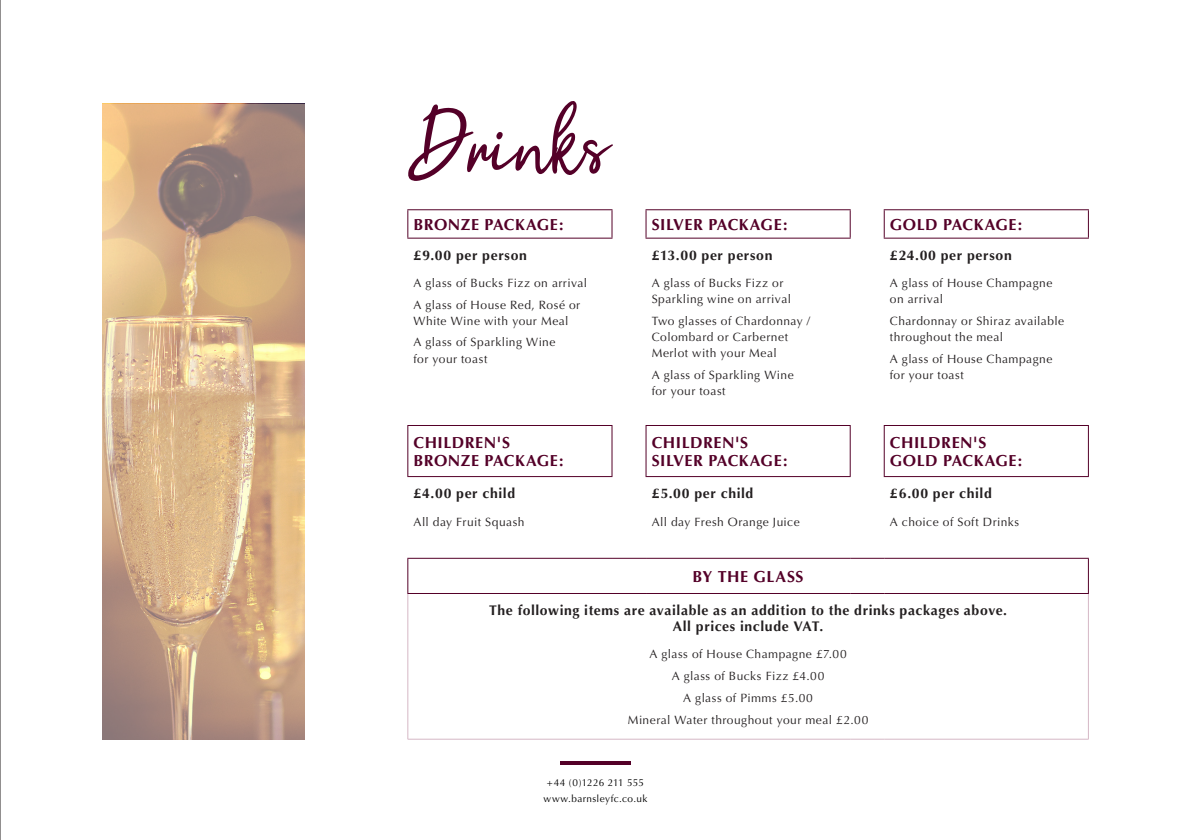
<style>
.page{position:relative;width:1191px;height:840px;background:#fff}
.page>*{position:absolute;margin:0;border:0;box-sizing:border-box;transform-origin:0 0}
.t1{font:91px "Paul Signature";color:#540028}
.t2{font:700 16px/18px "Optima";letter-spacing:.035em;color:#540028}
.t3{font:700 14px/16px "Optima";letter-spacing:.045em;color:#231f20;text-align:center}
.t4{font:12px/16px "Optima";letter-spacing:.04em;color:#231f20}
.t5{font:10px/16px "Optima";letter-spacing:.035em;color:#000;text-align:center}
</style>
<div class="page">
<svg style="left:560px;top:761px;width:70px;height:3px"></svg>
<svg style="left:102px;top:104px;width:203px;height:635px;background:#cdaa87"></svg>
<hr style="left:0;top:0;width:1px;height:839px;background:#231f20">
<hr style="left:407px;top:209px;width:205px;height:1px;background:#540028">
<svg style="left:407px;top:210px;width:1px;height:27px"></svg>
<svg style="left:611px;top:210px;width:1px;height:27px"></svg>
<hr style="left:645px;top:209px;width:205px;height:1px;background:#540028">
<svg style="left:645px;top:210px;width:1px;height:27px"></svg>
<svg style="left:849px;top:210px;width:1px;height:27px"></svg>
<hr style="left:883px;top:209px;width:206px;height:1px;background:#540028">
<svg style="left:883px;top:210px;width:1px;height:27px"></svg>
<svg style="left:1088px;top:210px;width:1px;height:27px"></svg>
<hr style="left:407px;top:237px;width:205px;height:1px;background:#540028">
<hr style="left:645px;top:237px;width:205px;height:1px;background:#540028">
<hr style="left:883px;top:237px;width:206px;height:1px;background:#540028">
<hr style="left:407px;top:425px;width:205px;height:1px;background:#540028">
<hr style="left:407px;top:426px;width:1px;height:50px;background:#540028">
<hr style="left:611px;top:426px;width:1px;height:50px;background:#540028">
<hr style="left:645px;top:425px;width:205px;height:1px;background:#540028">
<hr style="left:645px;top:426px;width:1px;height:50px;background:#540028">
<hr style="left:849px;top:426px;width:1px;height:50px;background:#540028">
<hr style="left:883px;top:425px;width:206px;height:1px;background:#540028">
<hr style="left:883px;top:426px;width:1px;height:50px;background:#540028">
<hr style="left:1088px;top:426px;width:1px;height:50px;background:#540028">
<hr style="left:407px;top:476px;width:205px;height:1px;background:#540028">
<hr style="left:645px;top:476px;width:205px;height:1px;background:#540028">
<hr style="left:883px;top:476px;width:206px;height:1px;background:#540028">
<hr style="left:407px;top:557px;width:205px;height:1px;background:#540028">
<hr style="left:407px;top:558px;width:1px;height:34px;background:#540028">
<hr style="left:612px;top:557px;width:34px;height:1px;background:#540028">
<hr style="left:646px;top:557px;width:204px;height:1px;background:#540028">
<hr style="left:850px;top:557px;width:34px;height:1px;background:#540028">
<hr style="left:884px;top:557px;width:205px;height:1px;background:#540028">
<hr style="left:1088px;top:558px;width:1px;height:34px;background:#540028">
<hr style="left:407px;top:592px;width:205px;height:1px;background:#540028">
<hr style="left:612px;top:592px;width:34px;height:1px;background:#540028">
<hr style="left:646px;top:592px;width:204px;height:1px;background:#540028">
<hr style="left:850px;top:592px;width:34px;height:1px;background:#540028">
<hr style="left:884px;top:592px;width:205px;height:1px;background:#540028">
<hr style="left:407px;top:593px;width:1px;height:145px;background:#d5b7c5">
<hr style="left:1088px;top:593px;width:1px;height:145px;background:#d5b7c5">
<hr style="left:407px;top:738px;width:205px;height:1px;background:#d5b7c5">
<hr style="left:612px;top:738px;width:34px;height:1px;background:#d5b7c5">
<hr style="left:646px;top:738px;width:204px;height:1px;background:#d5b7c5">
<hr style="left:850px;top:738px;width:34px;height:1px;background:#d5b7c5">
<hr style="left:884px;top:738px;width:204px;height:1px;background:#d5b7c5">
<p class="t1" style="left:407px;top:84px;width:201px">Drinks</p>
<p class="t2" style="left:413px;top:215px;width:152px">BRONZE PACKAGE:</p>
<p class="t2" style="left:651px;top:215px;width:137px">SILVER PACKAGE:</p>
<p class="t2" style="left:890px;top:215px;width:134px">GOLD PACKAGE:</p>
<p class="t3" style="left:413px;top:247px;width:115px">£9.00 per person</p>
<p class="t4" style="left:413px;top:275px;width:175px">A glass of Bucks Fizz on arrival</p>
<p class="t4" style="left:413px;top:297px;width:168px">A glass of House Red, Rosé or<br>White Wine with your Meal</p>
<p class="t4" style="left:413px;top:334px;width:143px">A glass of Sparkling Wine for your toast</p>
<p class="t3" style="left:651px;top:247px;width:122px">£13.00 per person</p>
<p class="t4" style="left:651px;top:275px;width:141px">A glass of Bucks Fizz or<br>Sparkling wine on arrival</p>
<p class="t4" style="left:651px;top:313px;width:160px">Two glasses of Chardonnay /<br>Colombard or Carbernet<br>Merlot with your Meal</p>
<p class="t4" style="left:651px;top:366px;width:143px">A glass of Sparkling Wine for your toast</p>
<p class="t3" style="left:890px;top:247px;width:123px">£24.00 per person</p>
<p class="t4" style="left:890px;top:275px;width:164px">A glass of House Champagne on arrival</p>
<p class="t4" style="left:890px;top:313px;width:176px">Chardonnay or Shiraz available throughout the meal</p>
<p class="t4" style="left:890px;top:350px;width:164px">A glass of House Champagne for your toast</p>
<p class="t2" style="left:413px;top:433px;width:152px">CHILDREN'S<br>BRONZE PACKAGE:</p>
<p class="t2" style="left:651px;top:433px;width:137px">CHILDREN'S<br>SILVER PACKAGE:</p>
<p class="t2" style="left:890px;top:433px;width:134px">CHILDREN'S<br>GOLD PACKAGE:</p>
<p class="t3" style="left:413px;top:485px;width:103px">£4.00 per child</p>
<p class="t4" style="left:413px;top:513px;width:112px">All day Fruit Squash</p>
<p class="t3" style="left:651px;top:485px;width:103px">£5.00 per child</p>
<p class="t4" style="left:651px;top:513px;width:150px">All day Fresh Orange Juice</p>
<p class="t3" style="left:890px;top:485px;width:103px">£6.00 per child</p>
<p class="t4" style="left:890px;top:513px;width:131px">A choice of Soft Drinks</p>
<p class="t2" style="left:692px;top:567px;width:112px">BY THE GLASS</p>
<p class="t3" style="left:489px;top:602px;width:519px">The following items are available as an addition to the drinks packages above.<br>All prices include VAT.</p>
<p class="t4" style="left:649px;top:646px;width:199px">A glass of House Champagne £7.00</p>
<p class="t4" style="left:672px;top:667px;width:154px">A glass of Bucks Fizz £4.00</p>
<p class="t4" style="left:683px;top:689px;width:131px">A glass of Pimms £5.00</p>
<p class="t4" style="left:628px;top:711px;width:242px">Mineral Water throughout your meal £2.00</p>
<p class="t5" style="left:543px;top:774px;width:105px">+44 (0)1226 211 555 www.barnsleyfc.co.uk</p>
</div>
